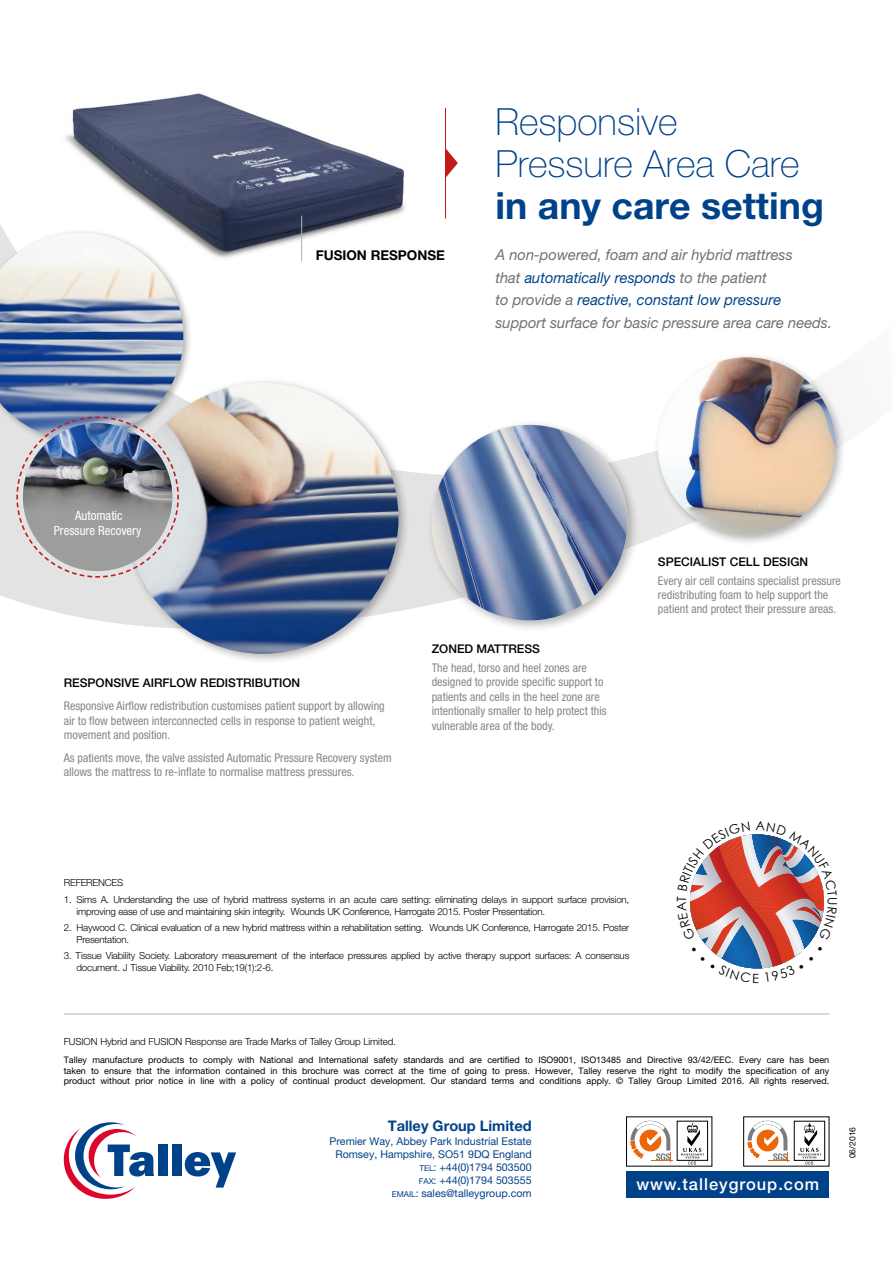
<style>
.page{position:relative;width:893px;height:1263px;background:#fff}
.page>*{position:absolute;margin:0;border:0;box-sizing:border-box;transform-origin:0 0}
.t1{font:100 37.5px/42px "Helvetica Neue LT Pro";color:#004289}
.t2{font:700 37.5px "Helvetica Neue LT Pro";color:#004289}
.t3{font:500 16.5px "Helvetica Neue LT Pro";letter-spacing:.06em;color:#fff}
.t4{font:italic 15px/22.5px "Helvetica Neue LT Std";color:#706f6f}
.t5{font:700 14.55px "Helvetica Neue LT Pro";color:#004289}
.t6{font:700 13.5px "Helvetica Neue LT Pro";color:#000}
.t7{font:condensed 12.75px/15.3px "Helvetica Neue LT Std";color:#fff;text-align:center}
.t8{font:12.75px "Century Gothic";color:#000}
.t9{font:condensed 12px/14.4px "Helvetica Neue LT Std";color:#878787}
.t10{font:500 12px "Helvetica Neue LT Std";color:#000}
.t11{font:10.65px/13px "Helvetica Neue LT Pro";color:#004289;text-align:right}
.t12{font:300 9.75px/12px "Helvetica Neue LT Pro";letter-spacing:-.02em;color:#000}
.t13{font:9px/10.8px "Helvetica Neue LT Pro";color:#000;text-align:justify}
.t14{font:8.55px "Helvetica Neue LT Pro";color:#000}
.s1{color:#004289}
.s2{font-size:8.1px}
.s3{font-size:10.5px}
</style>
<div class="page">
<svg style="left:0;top:224px;width:653px;height:400px"></svg>
<hr style="left:64px;top:1013px;width:765px;height:1px;background:#b3b2b2">
<svg style="left:64px;top:1122px;width:90px;height:77px"></svg>
<div style="left:158px;top:1144px;width:9px;height:32px;background:#004289"></div>
<div style="left:172px;top:1144px;width:9px;height:32px;background:#004289"></div>
<svg style="left:185px;top:1152px;width:51px;height:35px"></svg>
<div style="left:626px;top:1171px;width:203px;height:26px;background:#004289"></div>
<svg style="left:648px;top:1120px;width:61px;height:41px"></svg>
<svg style="left:630px;top:1121px;width:43px;height:41px"></svg>
<div style="left:677px;top:1121px;width:31px;height:39px;border:1px solid #000"></div>
<svg style="left:681px;top:1123px;width:23px;height:41px"></svg>
<div style="left:794px;top:1121px;width:31px;height:39px;border:1px solid #000"></div>
<svg style="left:798px;top:1123px;width:23px;height:42px"></svg>
<svg style="left:748px;top:1121px;width:42px;height:41px"></svg>
<img style="left:42px;top:93px;width:387px;height:177px">
<div style="left:426px;top:419px;width:214px;height:214px;background:#000;opacity:.3"></div>
<svg style="left:432px;top:425px;width:195px;height:195px"></svg>
<img style="left:432px;top:425px;width:195px;height:195px;border-radius:98px">
<div style="left:0;top:228px;width:192px;height:221px;background:#000;opacity:.3"></div>
<img style="left:0;top:232px;width:183px;height:208px">
<div style="left:653px;top:352px;width:194px;height:194px;background:#000;opacity:.3"></div>
<img style="left:658px;top:357px;width:178px;height:178px;border-radius:89px">
<hr style="left:445px;top:108px;width:1px;height:111px;background:#c51a1b">
<svg style="left:446px;top:149px;width:12px;height:28px"></svg>
<hr style="left:301px;top:216px;width:1px;height:45px;background:#b3b2b2">
<div style="left:122px;top:378px;width:288px;height:287px;background:#000;opacity:.3"></div>
<img style="left:128px;top:383px;width:270px;height:271px;border-radius:135px">
<svg style="left:16px;top:416px;width:164px;height:162px;background:#d0cbd1"></svg>
<div style="left:23px;top:423px;width:149px;height:148px;background:#9d9d9c;border-radius:50%"></div>
<img style="left:23px;top:423px;width:149px;height:105px">
<svg style="left:690px;top:834px;width:134px;height:135px"></svg>
<h3 class="t6" style="left:316px;top:247px;width:131px">FUSION RESPONSE</h3>
<h1 class="t1" style="left:495px;top:100px;width:306px">Responsive<br>Pressure Area Care</h1>
<h1 class="t2" style="left:495px;top:182px;width:330px">in any care setting</h1>
<h3 class="t4" style="left:495px;top:244px;width:338px">A non-powered, foam and air hybrid mattress<br>that <span class="s1">automatically responds</span> to the patient<br>to provide a <span class="s1">reactive, constant low pressure </span>support surface for basic pressure area care needs.</h3>
<h3 class="t7" style="left:54px;top:508px;width:89px">Automatic<br>Pressure Recovery</h3>
<p class="t10" style="left:64px;top:676px;width:238px">RESPONSIVE AIRFLOW REDISTRIBUTION</p>
<p class="t9" style="left:64px;top:699px;width:323px">Responsive Airflow redistribution customises patient support by allowing air to flow between interconnected cells in response to patient weight, movement and position.</p>
<p class="t9" style="left:64px;top:750px;width:329px">As patients move, the valve assisted Automatic Pressure Recovery system allows the mattress to re-inflate to normalise mattress pressures.</p>
<p class="t10" style="left:432px;top:642px;width:110px">ZONED MATTRESS</p>
<p class="t9" style="left:432px;top:660px;width:176px">The head, torso and heel zones are designed to provide specific support to patients and cells in the heel zone are intentionally smaller to help protect this vulnerable area of the body.</p>
<p class="t10" style="left:658px;top:554px;width:152px">SPECIALIST CELL DESIGN</p>
<p class="t9" style="left:658px;top:573px;width:184px">Every air cell contains specialist pressure redistributing foam to help support the patient and protect their pressure areas.</p>
<p class="t12" style="left:64px;top:877px;width:61px">REFERENCES</p>
<p class="t12" style="left:77px;top:893px;width:554px;text-indent:-13px">1. Sims A. Understanding the use of hybrid mattress systems in an acute care setting: eliminating delays in support surface provision, improving ease of use and maintaining skin integrity. Wounds UK Conference, Harrogate 2015. Poster Presentation.</p>
<p class="t12" style="left:77px;top:921px;width:554px;text-indent:-13px">2. Haywood C. Clinical evaluation of a new hybrid mattress within a rehabilitation setting. Wounds UK Conference, Harrogate 2015. Poster<br>Presentation.</p>
<p class="t12" style="left:77px;top:949px;width:554px;text-indent:-13px">3. Tissue Viability Society. Laboratory measurement of the interface pressures applied by active therapy support surfaces: A consensus document. J Tissue Viability. 2010 Feb;19(1):2-6.</p>
<h3 class="t8" style="left:841px;top:897px;width:10px;rotate:90deg">U</h3>
<p class="t12" style="left:64px;top:1035px;width:334px">FUSION Hybrid and FUSION Response are Trade Marks of Talley Group Limited.</p>
<p class="t13" style="left:64px;top:1054px;width:767px">Talley manufacture products to comply with National and International safety standards and are certified to ISO9001, ISO13485 and Directive 93/42/EEC. Every care has been taken to ensure that the information contained in this brochure was correct at the time of going to press. However, Talley reserve the right to modify the specification of any product without prior notice in line with a policy of continual product development. Our standard terms and conditions apply. © Talley Group Limited 2016. All rights reserved.</p>
<h3 class="t5" style="left:388px;top:1117px;width:145px">Talley Group Limited</h3>
<p class="t11" style="left:329px;top:1134px;width:204px">Premier Way, Abbey Park Industrial Estate<br>Romsey, Hampshire, SO51 9DQ England<br><span class="s2">TEL</span><span class="s3">:</span> +44(0)1794 503500<br><span class="s2">FAX</span><span class="s3">:</span> +44(0)1794 503555<br><span class="s2">EMAIL</span><span class="s3">:</span> sales@talleygroup.com</p>
<h2 class="t3" style="left:636px;top:1174px;width:184px">www.talleygroup.com</h2>
<p class="t14" style="left:847px;top:1158px;width:33px;rotate:-90deg">06/2016</p>
</div>
